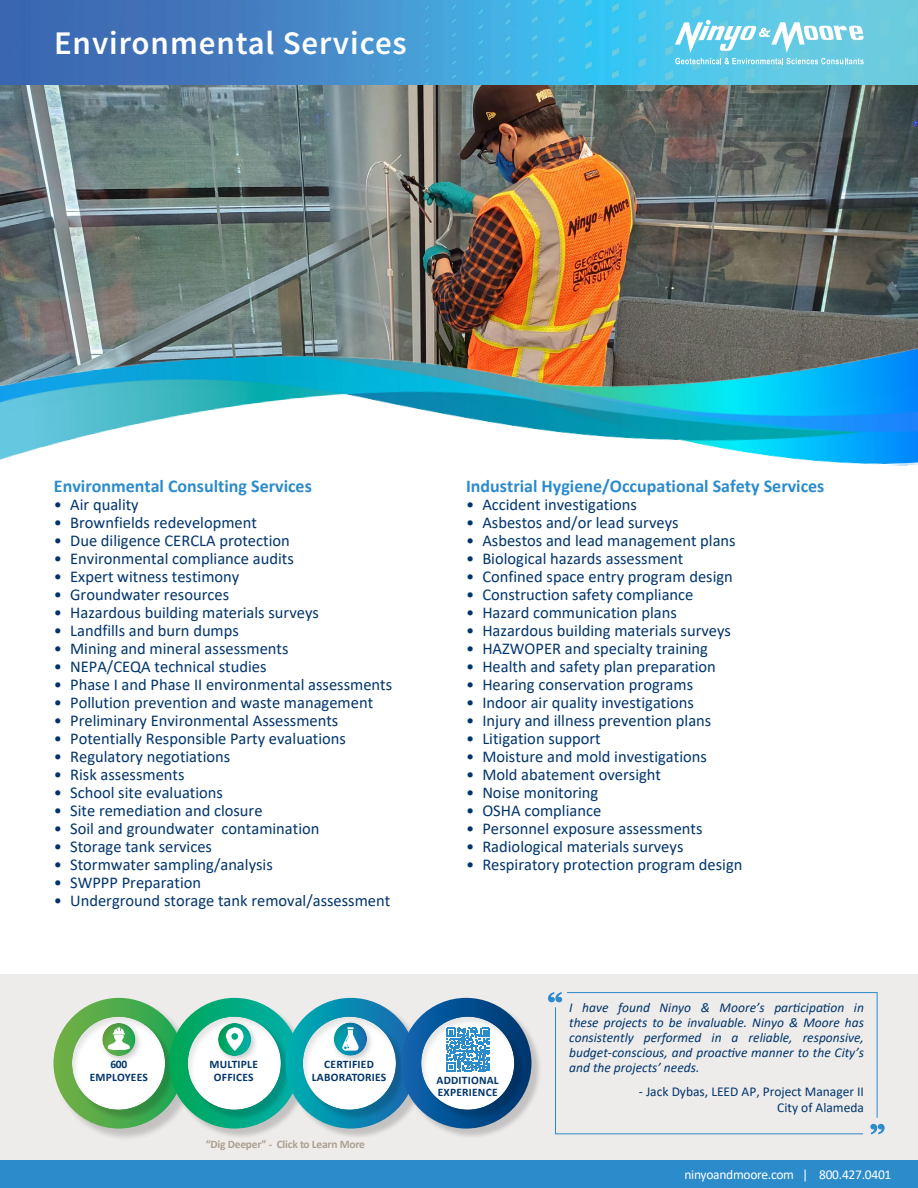
<style>
.page{position:relative;width:918px;height:1188px;background:#fff}
.page>*{position:absolute;margin:0;border:0;box-sizing:border-box;transform-origin:0 0}
.t1{font:33px "Source Sans Variable";letter-spacing:.025em;color:#fff}
.t2{font:700 18px "Calibri";color:#2b8bcb}
.t3{font:16.5px "Calibri";color:#00356c}
.t4{font:italic 13.5px/15px "Calibri";color:#00356c;text-align:justify}
.t5{font:13.5px/16.5px "Calibri";color:#00356c;text-align:right}
.t6{font:13.5px "Calibri";letter-spacing:-.02em;color:#fff}
.t7{font:700 11.55px/12.1px "Calibri";letter-spacing:.02em;color:#00356c;text-align:center}
.t8{font:700 11.55px "Calibri";letter-spacing:-.02em;color:#aba091}
</style>
<div class="page">
<img style="left:0;top:84px;width:918px;height:255px">
<img style="left:0;top:339px;width:918px;height:127px">
<div style="left:0;top:974px;width:918px;height:186px;background:#eeeceb"></div>
<div style="left:0;top:1160px;width:918px;height:28px;background:#2b8bcb"></div>
<svg style="left:0;top:0;width:918px;height:84px;background:#479cd2"></svg>
<svg style="left:675px;top:20px;width:189px;height:44px"></svg>
<div style="left:55px;top:1000px;width:142px;height:141px;background:#000;opacity:.18"></div>
<svg style="left:54px;top:998px;width:130px;height:131px"></svg>
<div style="left:74px;top:1018px;width:102px;height:102px;background:#000;opacity:.17"></div>
<div style="left:59px;top:1003px;width:121px;height:107px;background:#000;opacity:.11"></div>
<div style="left:99px;top:1020px;width:44px;height:44px;background:#000;opacity:.2"></div>
<div style="left:90px;top:1010px;width:60px;height:46px;background:#000;opacity:.11"></div>
<svg style="left:108px;top:1027px;width:22px;height:23px"></svg>
<div style="left:171px;top:999px;width:140px;height:140px;background:#000;opacity:.18"></div>
<svg style="left:169px;top:998px;width:131px;height:131px"></svg>
<div style="left:189px;top:1018px;width:103px;height:102px;background:#000;opacity:.17"></div>
<div style="left:174px;top:1003px;width:122px;height:107px;background:#000;opacity:.11"></div>
<div style="left:215px;top:1020px;width:44px;height:44px;background:#000;opacity:.2"></div>
<div style="left:206px;top:1010px;width:60px;height:46px;background:#000;opacity:.11"></div>
<svg style="left:225px;top:1027px;width:19px;height:24px"></svg>
<div style="left:287px;top:999px;width:140px;height:140px;background:#000;opacity:.18"></div>
<svg style="left:285px;top:998px;width:131px;height:131px"></svg>
<div style="left:305px;top:1018px;width:102px;height:102px;background:#000;opacity:.17"></div>
<div style="left:289px;top:1003px;width:122px;height:107px;background:#000;opacity:.11"></div>
<div style="left:331px;top:1020px;width:44px;height:44px;background:#000;opacity:.2"></div>
<div style="left:322px;top:1009px;width:60px;height:47px;background:#000;opacity:.11"></div>
<svg style="left:342px;top:1027px;width:17px;height:24px"></svg>
<svg style="left:548px;top:992px;width:337px;height:143px"></svg>
<div style="left:402px;top:999px;width:140px;height:140px;background:#000;opacity:.18"></div>
<svg style="left:401px;top:998px;width:130px;height:131px"></svg>
<div style="left:423px;top:1018px;width:102px;height:102px;background:#000;opacity:.17"></div>
<div style="left:408px;top:1003px;width:121px;height:107px;background:#000;opacity:.11"></div>
<svg style="left:445px;top:1026px;width:47px;height:47px"></svg>
<svg style="left:446px;top:1028px;width:44px;height:44px;background:#64aad9"></svg>
<h1 class="t1" style="left:54px;top:24px;width:354px">Environmental Services</h1>
<p class="t2" style="left:54px;top:473px;width:259px">Environmental Consulting Services</p>
<p class="t3" style="left:54px;top:493px;width:86px">• Air quality</p>
<p class="t3" style="left:54px;top:511px;width:204px">• Brownfields redevelopment</p>
<p class="t3" style="left:54px;top:529px;width:237px">• Due diligence CERCLA protection</p>
<p class="t3" style="left:54px;top:547px;width:241px">• Environmental compliance audits</p>
<p class="t3" style="left:54px;top:565px;width:187px">• Expert witness testimony</p>
<p class="t3" style="left:54px;top:583px;width:177px">• Groundwater resources</p>
<p class="t3" style="left:54px;top:601px;width:266px">• Hazardous building materials surveys</p>
<p class="t3" style="left:54px;top:619px;width:186px">• Landfills and burn dumps</p>
<p class="t3" style="left:54px;top:637px;width:236px">• Mining and mineral assessments</p>
<p class="t3" style="left:54px;top:655px;width:214px">• NEPA/CEQA technical studies</p>
<p class="t3" style="left:54px;top:673px;width:340px">• Phase I and Phase II environmental assessments</p>
<p class="t3" style="left:54px;top:691px;width:321px">• Pollution prevention and waste management</p>
<p class="t3" style="left:54px;top:709px;width:286px">• Preliminary Environmental Assessments</p>
<p class="t3" style="left:54px;top:727px;width:294px">• Potentially Responsible Party evaluations</p>
<p class="t3" style="left:54px;top:745px;width:178px">• Regulatory negotiations</p>
<p class="t3" style="left:54px;top:763px;width:132px">• Risk assessments</p>
<p class="t3" style="left:54px;top:781px;width:171px">• School site evaluations</p>
<p class="t3" style="left:54px;top:799px;width:210px">• Site remediation and closure</p>
<p class="t3" style="left:54px;top:817px;width:267px">• Soil and groundwater contamination</p>
<p class="t3" style="left:54px;top:835px;width:160px">• Storage tank services</p>
<p class="t3" style="left:54px;top:853px;width:220px">• Stormwater sampling/analysis</p>
<p class="t3" style="left:54px;top:871px;width:149px">• SWPPP Preparation</p>
<p class="t3" style="left:54px;top:889px;width:338px">• Underground storage tank removal/assessment</p>
<p class="t7" style="left:90px;top:1058px;width:60px">600<br>EMPLOYEES</p>
<p class="t7" style="left:210px;top:1058px;width:50px">MULTIPLE<br>OFFICES</p>
<p class="t7" style="left:312px;top:1058px;width:76px">CERTIFIED<br>LABORATORIES</p>
<p class="t8" style="left:206px;top:1136px;width:161px">“Dig Deeper” - Click to Learn More</p>
<p class="t2" style="left:466px;top:473px;width:360px">Industrial Hygiene/Occupational Safety Services</p>
<p class="t3" style="left:466px;top:493px;width:172px">• Accident investigations</p>
<p class="t3" style="left:466px;top:511px;width:214px">• Asbestos and/or lead surveys</p>
<p class="t3" style="left:466px;top:529px;width:271px">• Asbestos and lead management plans</p>
<p class="t3" style="left:466px;top:547px;width:219px">• Biological hazards assessment</p>
<p class="t3" style="left:466px;top:565px;width:268px">• Confined space entry program design</p>
<p class="t3" style="left:466px;top:583px;width:229px">• Construction safety compliance</p>
<p class="t3" style="left:466px;top:601px;width:212px">• Hazard communication plans</p>
<p class="t3" style="left:466px;top:619px;width:266px">• Hazardous building materials surveys</p>
<p class="t3" style="left:466px;top:637px;width:243px">• HAZWOPER and specialty training</p>
<p class="t3" style="left:466px;top:655px;width:251px">• Health and safety plan preparation</p>
<p class="t3" style="left:466px;top:673px;width:229px">• Hearing conservation programs</p>
<p class="t3" style="left:466px;top:691px;width:229px">• Indoor air quality investigations</p>
<p class="t3" style="left:466px;top:709px;width:247px">• Injury and illness prevention plans</p>
<p class="t3" style="left:466px;top:727px;width:136px">• Litigation support</p>
<p class="t3" style="left:466px;top:745px;width:242px">• Moisture and mold investigations</p>
<p class="t3" style="left:466px;top:763px;width:197px">• Mold abatement oversight</p>
<p class="t3" style="left:466px;top:781px;width:134px">• Noise monitoring</p>
<p class="t3" style="left:466px;top:799px;width:137px">• OSHA compliance</p>
<p class="t3" style="left:466px;top:817px;width:238px">• Personnel exposure assessments</p>
<p class="t3" style="left:466px;top:835px;width:219px">• Radiological materials surveys</p>
<p class="t3" style="left:466px;top:853px;width:278px">• Respiratory protection program design</p>
<p class="t7" style="left:437px;top:1074px;width:64px;text-align:left">ADDITIONAL<br>EXPERIENCE</p>
<p class="t4" style="left:569px;top:1000px;width:296px">I have found Ninyo &amp; Moore’s participation in these projects to be invaluable. Ninyo &amp; Moore has consistently performed in a reliable, responsive, budget-conscious, and proactive manner to the City’s and the projects’ needs.</p>
<p class="t5" style="left:639px;top:1083px;width:227px">- Jack Dybas, LEED AP, Project Manager II<br>City of Alameda</p>
<p class="t6" style="left:684px;top:1165px;width:208px">ninyoandmoore.com | 800.427.0401</p>
</div>
